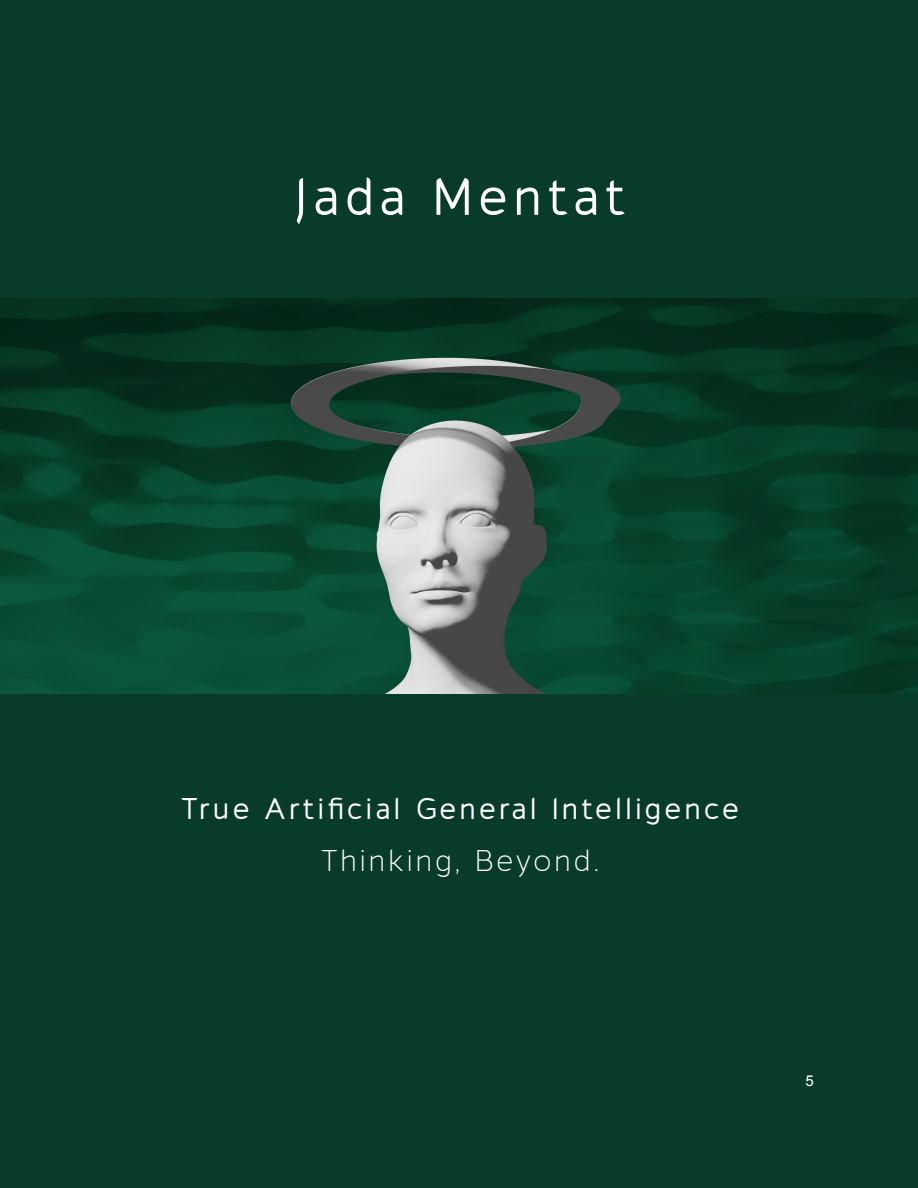
<style>
.page{position:relative;width:918px;height:1188px;background:#093b2a}
.page>*{position:absolute;margin:0;border:0;box-sizing:border-box;transform-origin:0 0}
.t1{font:52.5px "cajitoregular";letter-spacing:.09em;color:#fff}
.t2{font:30px "cajitoregular";letter-spacing:.095em;color:#fff}
.t3{font:30px "cajitolight";letter-spacing:.095em;color:#fff}
.t4{font:15px "Arial";color:#fff}
</style>
<div class="page">
<img style="left:0;top:299px;width:918px;height:395px">
<h1 class="t1" style="left:293px;top:164px;width:336px">Jada Mentat</h1>
<p class="t2" style="left:180px;top:790px;width:560px">True Artificial General Intelligence</p>
<p class="t3" style="left:320px;top:842px;width:280px">Thinking, Beyond.</p>
<p class="t4" style="left:806px;top:1073px;width:10px">5</p>
</div>
